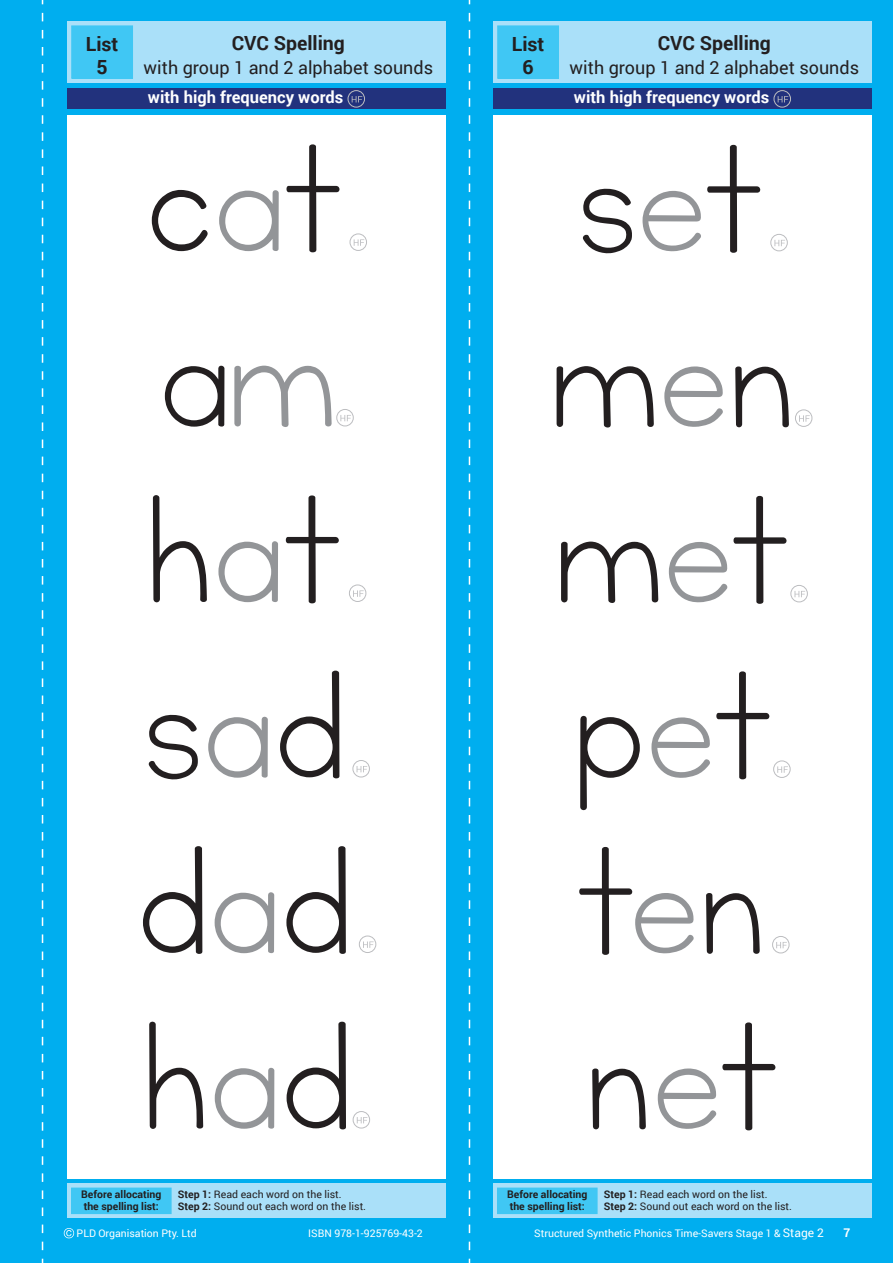
<style>
.page{position:relative;width:893px;height:1263px;background:#00aeef}
.page>*{position:absolute;margin:0;border:0;box-sizing:border-box;transform-origin:0 0}
.t1{font:180px/175.5px "KG Neatly Printed";color:#231f20;text-align:justify}
.t2{font:700 19.5px/23.4px "Roboto";color:#231f20;text-align:center}
.t3{font:18px "Roboto";color:#231f20}
.t4{font:700 16.5px "Roboto";color:#fff}
.t5{font:700 12px "Roboto";color:#fff}
.t6{font:10.5px/12px "Roboto";color:#231f20}
.t7{font:10.5px "Roboto";color:#fff}
.t8{font:700 10.5px/12.6px "Roboto";color:#231f20}
.s1{color:#939598}
.s2{font-weight:700}
.s3{font-size:12px}
</style>
<div class="page">
<div style="left:67px;top:115px;width:379px;height:1063px;background:#fff"></div>
<svg style="left:354px;top:239px;width:10px;height:7px"></svg>
<div style="left:349px;top:233px;width:18px;height:18px;border:1px solid #bcbdc0;border-radius:50%"></div>
<svg style="left:340px;top:415px;width:11px;height:6px"></svg>
<div style="left:336px;top:409px;width:18px;height:17px;border:1px solid #bcbdc0;border-radius:50%"></div>
<svg style="left:353px;top:590px;width:11px;height:7px"></svg>
<div style="left:349px;top:584px;width:17px;height:18px;border:1px solid #bcbdc0;border-radius:50%"></div>
<svg style="left:357px;top:766px;width:10px;height:6px"></svg>
<div style="left:352px;top:760px;width:18px;height:17px;border:1px solid #bcbdc0;border-radius:50%"></div>
<svg style="left:363px;top:941px;width:11px;height:7px"></svg>
<div style="left:359px;top:935px;width:17px;height:18px;border:1px solid #bcbdc0;border-radius:50%"></div>
<svg style="left:357px;top:1117px;width:10px;height:6px"></svg>
<div style="left:353px;top:1111px;width:17px;height:17px;border:1px solid #bcbdc0;border-radius:50%"></div>
<div style="left:67px;top:21px;width:379px;height:62px;background:#aae0f9"></div>
<div style="left:72px;top:26px;width:61px;height:52px;background:#40c7f4"></div>
<div style="left:493px;top:116px;width:379px;height:1063px;background:#fff"></div>
<svg style="left:774px;top:240px;width:11px;height:6px"></svg>
<div style="left:770px;top:234px;width:18px;height:17px;border:1px solid #bcbdc0;border-radius:50%"></div>
<svg style="left:799px;top:415px;width:11px;height:7px"></svg>
<div style="left:795px;top:409px;width:17px;height:18px;border:1px solid #bcbdc0;border-radius:50%"></div>
<svg style="left:794px;top:591px;width:11px;height:6px"></svg>
<div style="left:790px;top:585px;width:18px;height:17px;border:1px solid #bcbdc0;border-radius:50%"></div>
<svg style="left:777px;top:766px;width:11px;height:7px"></svg>
<div style="left:773px;top:760px;width:18px;height:18px;border:1px solid #bcbdc0;border-radius:50%"></div>
<svg style="left:776px;top:942px;width:11px;height:6px"></svg>
<div style="left:772px;top:936px;width:18px;height:17px;border:1px solid #bcbdc0;border-radius:50%"></div>
<div style="left:67px;top:1184px;width:379px;height:34px;background:#aae0f9"></div>
<div style="left:72px;top:1188px;width:99px;height:25px;background:#40c7f4"></div>
<div style="left:71px;top:1188px;width:100px;height:26px;border:1px solid #40c7f4"></div>
<div style="left:493px;top:1184px;width:379px;height:34px;background:#aae0f9"></div>
<div style="left:497px;top:1188px;width:100px;height:25px;background:#40c7f4"></div>
<div style="left:497px;top:1188px;width:100px;height:26px;border:1px solid #40c7f4"></div>
<div style="left:493px;top:21px;width:379px;height:62px;background:#aae0f9"></div>
<div style="left:498px;top:26px;width:60px;height:52px;background:#40c7f4"></div>
<div style="left:497px;top:26px;width:62px;height:52px;border:1px solid #40c7f4"></div>
<div style="left:67px;top:88px;width:379px;height:21px;background:#22327d"></div>
<svg style="left:352px;top:96px;width:10px;height:6px"></svg>
<div style="left:347px;top:90px;width:18px;height:18px;border:1px solid #bcbdc0;border-radius:50%"></div>
<div style="left:493px;top:88px;width:379px;height:21px;background:#22327d"></div>
<svg style="left:778px;top:96px;width:10px;height:6px"></svg>
<div style="left:773px;top:90px;width:18px;height:18px;border:1px solid #bcbdc0;border-radius:50%"></div>
<svg style="left:469px;top:0;width:1px;height:1263px"></svg>
<svg style="left:42px;top:0;width:1px;height:1263px"></svg>
<svg style="left:64px;top:1228px;width:10px;height:10px"></svg>
<h2 class="t2" style="left:86px;top:31px;width:34px">List<br>5</h2>
<h2 class="t2" style="left:232px;top:31px;width:115px">CVC Spelling</h2>
<h3 class="t3" style="left:144px;top:55px;width:291px">with group 1 and 2 alphabet sounds</h3>
<h2 class="t2" style="left:512px;top:31px;width:34px">List<br>6</h2>
<h2 class="t2" style="left:658px;top:31px;width:115px">CVC Spelling</h2>
<h3 class="t3" style="left:570px;top:55px;width:291px">with group 1 and 2 alphabet sounds</h3>
<h3 class="t4" style="left:148px;top:86px;width:197px">with high frequency words</h3>
<h3 class="t4" style="left:574px;top:86px;width:197px">with high frequency words</h3>
<h1 class="t1" style="left:137px;top:117px;width:217px">c<span class="s1">a</span>t a<span class="s1">m </span>h<span class="s1">a</span>t s<span class="s1">a</span>d d<span class="s1">a</span>d h<span class="s1">a</span>d</h1>
<h1 class="t1" style="left:553px;top:118px;width:244px;text-align:left">s<span class="s1">e</span>t m<span class="s1">e</span>n m<span class="s1">e</span>t p<span class="s1">e</span>t t<span class="s1">e</span>n n<span class="s1">e</span>t</h1>
<p class="t8" style="left:81px;top:1187px;width:82px">Before allocating the spelling list:</p>
<p class="t6" style="left:604px;top:1188px;width:190px"><span class="s2">Step 1:</span> Read each word on the list.<br><span class="s2">Step 2:</span> Sound out each word on the list.</p>
<p class="t8" style="left:507px;top:1187px;width:82px">Before allocating the spelling list:</p>
<p class="t6" style="left:178px;top:1188px;width:190px"><span class="s2">Step 1:</span> Read each word on the list.<br><span class="s2">Step 2:</span> Sound out each word on the list.</p>
<p class="t7" style="left:77px;top:1226px;width:122px">PLD Organisation Pty. Ltd</p>
<p class="t7" style="left:308px;top:1226px;width:116px">ISBN 978-1-925769-43-2</p>
<p class="t7" style="left:534px;top:1226px;width:291px">Structured Synthetic Phonics Time-Savers Stage 1 &amp; <span class="s3">Stage 2</span></p>
<p class="t5" style="left:844px;top:1224px;width:8px">7</p>
</div>
